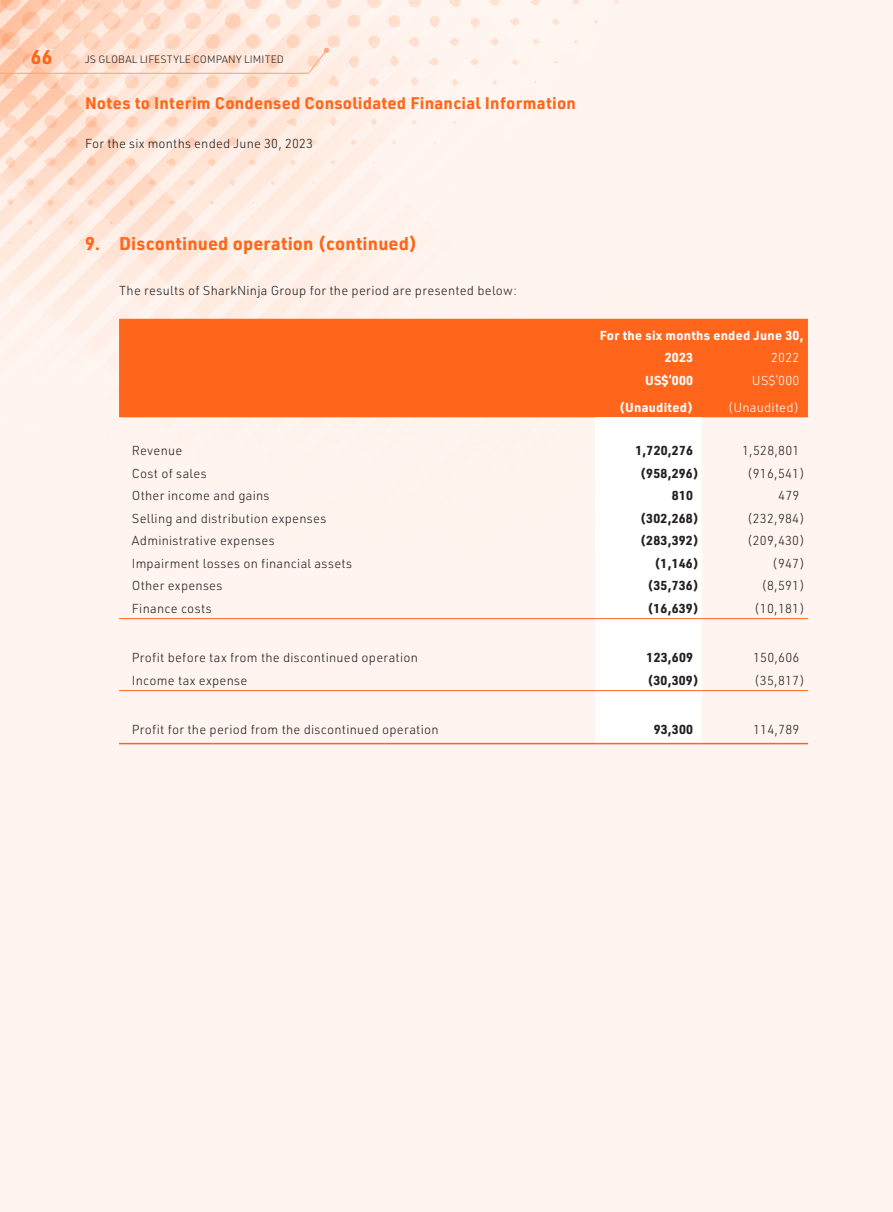
<style>
.page{position:relative;width:893px;height:1212px;background:#fff}
.page>*{position:absolute;margin:0;border:0;box-sizing:border-box;transform-origin:0 0}
.t1{font:700 19.5px "URWDIN";color:#ff661c}
.Heading_1{font:700 18px "URWDIN";letter-spacing:.01em;color:#ff661c}
.t2{font:700 16.5px "URWDIN";letter-spacing:.015em;color:#ff661c}
.Body_Text{font:300 12.75px "URWDIN";letter-spacing:.02em;color:#231f20}
.Body_Text-2{font:700 12.75px "URWDIN";letter-spacing:.02em;color:#231f20}
.Body_Text-3{font:700 12.75px "URWDIN";letter-spacing:.02em;color:#fff}
.Body_Text-4{font:300 12.75px "URWDIN";letter-spacing:.02em;color:#fff}
.t3{font:300 10.5px "URWDIN";letter-spacing:.005em;color:#231f20}
</style>
<div class="page">
<img style="left:0;top:0;width:893px;height:1212px">
<svg style="left:0;top:48px;width:329px;height:26px;background:#ffddcb"></svg>
<div style="left:119px;top:319px;width:689px;height:98px;background:#ff661c"></div>
<svg style="left:595px;top:417px;width:107px;height:326px"></svg>
<hr style="left:119px;top:618px;width:476px;height:1px;background:#ff661c">
<hr style="left:595px;top:618px;width:107px;height:1px;background:#ff661c">
<hr style="left:702px;top:618px;width:106px;height:1px;background:#ff661c">
<hr style="left:119px;top:690px;width:476px;height:1px;background:#ff661c">
<hr style="left:595px;top:690px;width:107px;height:1px;background:#ff661c">
<hr style="left:702px;top:690px;width:106px;height:1px;background:#ff661c">
<hr style="left:119px;top:743px;width:476px;height:1px;background:#ff661c">
<hr style="left:595px;top:743px;width:107px;height:1px;background:#ff661c">
<hr style="left:702px;top:743px;width:106px;height:1px;background:#ff661c">
<h1 class="t1" style="left:31px;top:44px;width:23px">66</h1>
<p class="t3" style="left:85px;top:52px;width:200px">JS GLOBAL LIFESTYLE COMPANY LIMITED</p>
<p class="t2" style="left:85px;top:92px;width:492px">Notes to Interim Condensed Consolidated Financial Information</p>
<p class="Body_Text" style="left:85px;top:135px;width:230px">For the six months ended June 30, 2023</p>
<p class="Heading_1" style="left:85px;top:231px;width:334px">9. Discontinued operation (continued)</p>
<p class="Body_Text" style="left:119px;top:282px;width:400px">The results of SharkNinja Group for the period are presented below:</p>
<p class="Body_Text-3" style="left:600px;top:326px;width:205px">For the six months ended June 30,</p>
<p class="Body_Text-3" style="left:665px;top:349px;width:30px">2023</p>
<p class="Body_Text-4" style="left:771px;top:349px;width:30px">2022</p>
<p class="Body_Text-3" style="left:645px;top:371px;width:50px">US$’000</p>
<p class="Body_Text-4" style="left:752px;top:372px;width:49px">US$’000</p>
<p class="Body_Text-3" style="left:619px;top:398px;width:75px">(Unaudited)</p>
<p class="Body_Text-4" style="left:728px;top:399px;width:73px">(Unaudited)</p>
<p class="Body_Text" style="left:132px;top:442px;width:52px">Revenue</p>
<p class="Body_Text-2" style="left:635px;top:442px;width:59px">1,720,276</p>
<p class="Body_Text" style="left:742px;top:442px;width:59px">1,528,801</p>
<p class="Body_Text" style="left:132px;top:465px;width:76px">Cost of sales</p>
<p class="Body_Text-2" style="left:640px;top:464px;width:60px">(958,296)</p>
<p class="Body_Text" style="left:747px;top:465px;width:59px">(916,541)</p>
<p class="Body_Text" style="left:132px;top:487px;width:139px">Other income and gains</p>
<p class="Body_Text-2" style="left:672px;top:487px;width:23px">810</p>
<p class="Body_Text" style="left:778px;top:487px;width:23px">479</p>
<p class="Body_Text" style="left:132px;top:510px;width:196px">Selling and distribution expenses</p>
<p class="Body_Text-2" style="left:640px;top:509px;width:60px">(302,268)</p>
<p class="Body_Text" style="left:747px;top:510px;width:59px">(232,984)</p>
<p class="Body_Text" style="left:132px;top:532px;width:144px">Administrative expenses</p>
<p class="Body_Text-2" style="left:640px;top:532px;width:60px">(283,392)</p>
<p class="Body_Text" style="left:747px;top:532px;width:59px">(209,430)</p>
<p class="Body_Text" style="left:132px;top:555px;width:222px">Impairment losses on financial assets</p>
<p class="Body_Text-2" style="left:654px;top:554px;width:46px">(1,146)</p>
<p class="Body_Text" style="left:772px;top:555px;width:34px">(947)</p>
<p class="Body_Text" style="left:132px;top:577px;width:92px">Other expenses</p>
<p class="Body_Text-2" style="left:647px;top:577px;width:53px">(35,736)</p>
<p class="Body_Text" style="left:761px;top:577px;width:45px">(8,591)</p>
<p class="Body_Text" style="left:132px;top:600px;width:81px">Finance costs</p>
<p class="Body_Text-2" style="left:647px;top:599px;width:53px">(16,639)</p>
<p class="Body_Text" style="left:754px;top:600px;width:52px">(10,181)</p>
<p class="Body_Text" style="left:132px;top:649px;width:288px">Profit before tax from the discontinued operation</p>
<p class="Body_Text-2" style="left:646px;top:649px;width:48px">123,609</p>
<p class="Body_Text" style="left:753px;top:649px;width:48px">150,606</p>
<p class="Body_Text" style="left:132px;top:672px;width:117px">Income tax expense</p>
<p class="Body_Text-2" style="left:647px;top:671px;width:53px">(30,309)</p>
<p class="Body_Text" style="left:754px;top:672px;width:52px">(35,817)</p>
<p class="Body_Text" style="left:132px;top:721px;width:308px">Profit for the period from the discontinued operation</p>
<p class="Body_Text-2" style="left:654px;top:721px;width:41px">93,300</p>
<p class="Body_Text" style="left:753px;top:721px;width:48px">114,789</p>
</div>
